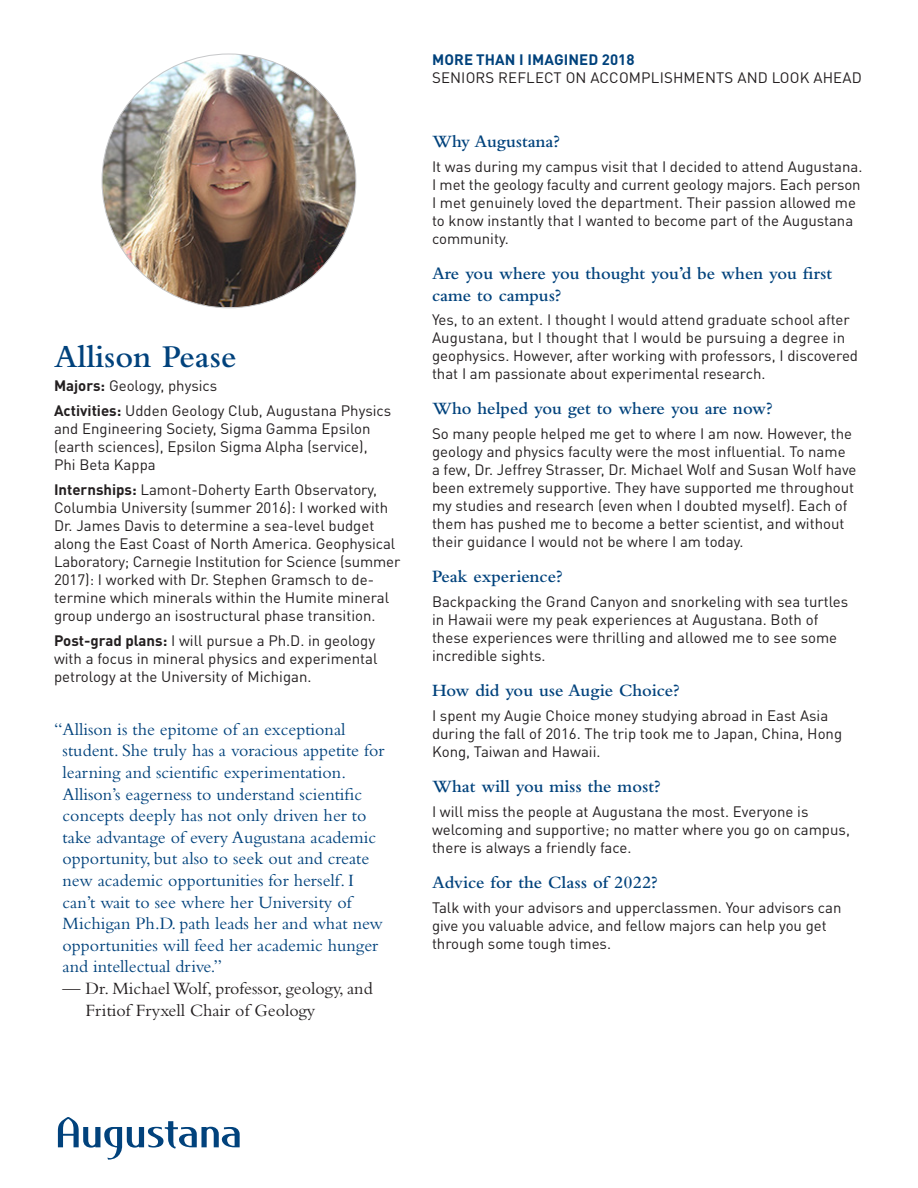
<style>
.page{position:relative;width:918px;height:1188px;background:#fff}
.page>*{position:absolute;margin:0;border:0;box-sizing:border-box;transform-origin:0 0}
.Subhead{font:600 33px "Bembo Std";color:#01427c}
.t1{font:18px/21.6px "Bembo Std";color:#01427c}
.Subhead-2{font:600 18px/21.6px "Bembo Std";color:#01427c}
.t2{font:18px/21.6px "Bembo Std";color:#231f20}
.Body_Copy{font:15px/18px "DINOT";color:#231f20}
.t3{font:700 15px "DINOT";letter-spacing:.01em;color:#01427c}
.s1{font-weight:700}
</style>
<div class="page">
<svg style="left:58px;top:1117px;width:182px;height:43px"></svg>
<img style="left:102px;top:54px;width:254px;height:253px">
<p class="Subhead" style="left:54px;top:338px;width:184px">Allison Pease</p>
<p class="Body_Copy" style="left:54px;top:376px;width:165px"><span class="s1">Majors:</span> Geology, physics</p>
<p class="Body_Copy" style="left:54px;top:401px;width:339px"><span class="s1">Activities:</span> Udden Geology Club, Augustana Physics and Engineering Society, Sigma Gamma Epsilon (earth sciences), Epsilon Sigma Alpha (service), Phi Beta Kappa</p>
<p class="Body_Copy" style="left:54px;top:480px;width:348px"><span class="s1">Internships:</span> Lamont-Doherty Earth Observatory, Columbia University (summer 2016): I worked with Dr. James Davis to determine a sea-level budget along the East Coast of North America. Geophysical Laboratory; Carnegie Institution for Science (summer 2017): I worked with Dr. Stephen Gramsch to de&shy;termine which minerals within the Humite mineral group undergo an isostructural phase transition.</p>
<p class="Body_Copy" style="left:54px;top:631px;width:325px"><span class="s1">Post-grad plans:</span> I will pursue a Ph.D. in geology with a focus in mineral physics and experimental petrology at the University of Michigan.</p>
<p class="t1" style="left:63px;top:718px;width:323px;text-indent:-9px">“Allison is the epitome of an exceptional student. She truly has a voracious appetite for learning and scientific experimentation.<br>Allison’s eagerness to understand scientific concepts deeply has not only driven her to take advantage of every Augustana academic opportunity, but also to seek out and create new academic opportunities for herself. I can’t wait to see where her University of Michigan Ph.D. path leads her and what new opportunities will feed her academic hunger and intellectual drive.”</p>
<p class="t2" style="left:86px;top:977px;width:289px;text-indent:-23px">— Dr. Michael Wolf, professor, geology, and<br>Fritiof Fryxell Chair of Geology</p>
<p class="t3" style="left:432px;top:50px;width:204px">MORE THAN I IMAGINED 2018</p>
<p class="Body_Copy" style="left:432px;top:68px;width:431px">SENIORS REFLECT ON ACCOMPLISHMENTS AND LOOK AHEAD</p>
<p class="Subhead-2" style="left:432px;top:131px;width:129px">Why Augustana?</p>
<p class="Body_Copy" style="left:432px;top:157px;width:432px">It was during my campus visit that I decided to attend Augustana.<br>I met the geology faculty and current geology majors. Each person I met genuinely loved the department. Their passion allowed me to know instantly that I wanted to become part of the Augustana community.</p>
<p class="Subhead-2" style="left:432px;top:263px;width:402px">Are you where you thought you’d be when you first came to campus?</p>
<p class="Body_Copy" style="left:432px;top:310px;width:428px">Yes, to an extent. I thought I would attend graduate school after Augustana, but I thought that I would be pursuing a degree in geophysics. However, after working with professors, I discovered that I am passionate about experimental research.</p>
<p class="Subhead-2" style="left:432px;top:398px;width:342px">Who helped you get to where you are now?</p>
<p class="Body_Copy" style="left:432px;top:424px;width:426px">So many people helped me get to where I am now. However, the geology and physics faculty were the most influential. To name a few, Dr. Jeffrey Strasser, Dr. Michael Wolf and Susan Wolf have been extremely supportive. They have supported me throughout my studies and research (even when I doubted myself). Each of them has pushed me to become a better scientist, and without their guidance I would not be where I am today.</p>
<p class="Subhead-2" style="left:432px;top:566px;width:132px">Peak experience?</p>
<p class="Body_Copy" style="left:432px;top:592px;width:418px">Backpacking the Grand Canyon and snorkeling with sea turtles in Hawaii were my peak experiences at Augustana. Both of these experiences were thrilling and allowed me to see some incredible sights.</p>
<p class="Subhead-2" style="left:432px;top:680px;width:249px">How did you use Augie Choice?</p>
<p class="Body_Copy" style="left:432px;top:706px;width:412px">I spent my Augie Choice money studying abroad in East Asia during the fall of 2016. The trip took me to Japan, China, Hong<br>Kong, Taiwan and Hawaii.</p>
<p class="Subhead-2" style="left:432px;top:776px;width:230px">What will you miss the most?</p>
<p class="Body_Copy" style="left:432px;top:802px;width:419px">I will miss the people at Augustana the most. Everyone is welcoming and supportive; no matter where you go on campus, there is always a friendly face.</p>
<p class="Subhead-2" style="left:432px;top:871px;width:227px">Advice for the Class of 2022?</p>
<p class="Body_Copy" style="left:432px;top:898px;width:411px">Talk with your advisors and upperclassmen. Your advisors can give you valuable advice, and fellow majors can help you get through some tough times.</p>
</div>
